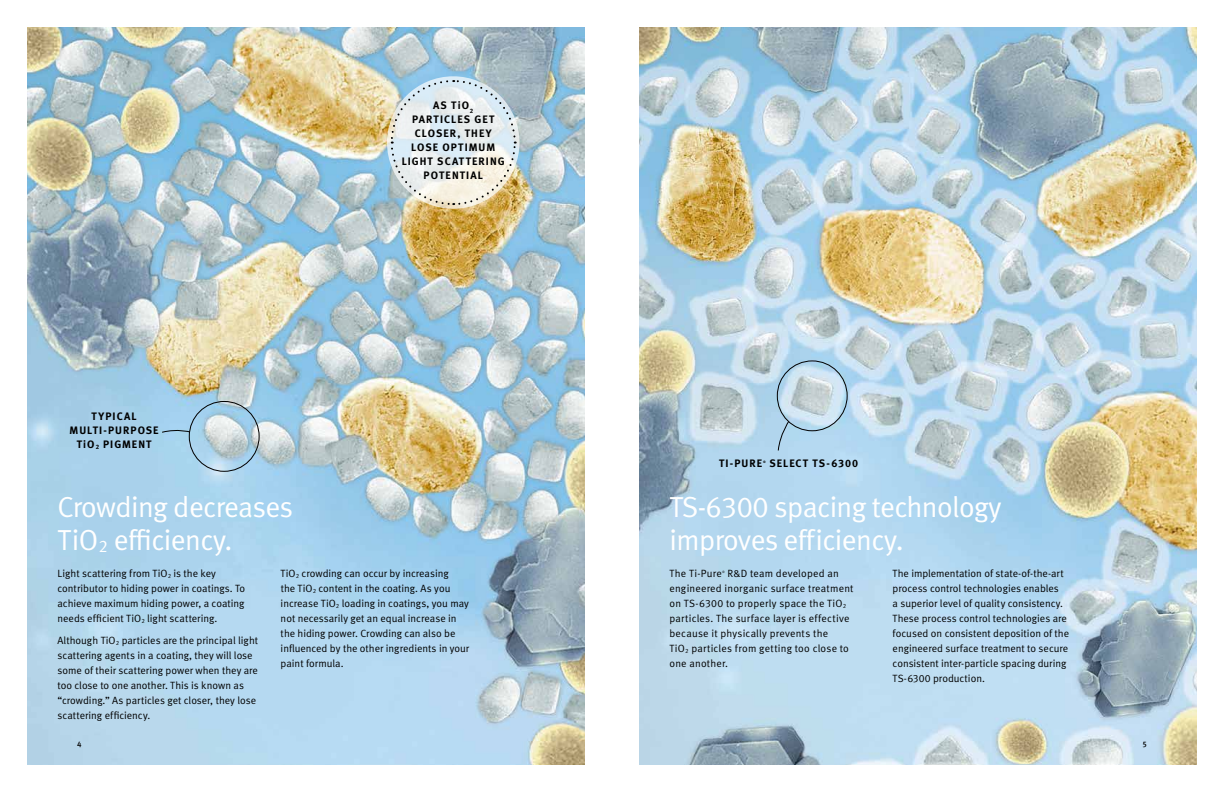
<style>
.page{position:relative;width:1224px;height:792px;background:#fff}
.page>*{position:absolute;margin:0;border:0;box-sizing:border-box;transform-origin:0 0}
.t1{font:29px/33px "Meta Normal LF";letter-spacing:-.02em;color:#fff}
.t2{font:10.8px/14px "Meta Bold LF";letter-spacing:.095em;color:#000;text-align:center}
.t3{font:10.5px/15px "Meta Normal LF";color:#000}
.t4{font:10.5px/15px "Meta Normal LF";letter-spacing:.02em;color:#000}
.t5{font:10.5px "Meta Normal LF";letter-spacing:.03em;color:#000}
.t6{font:8px "Meta Medium LF";color:#000}
.t7{font:3.2px "Meta Normal LF";color:#000}
.t8{font:3.2px "Meta Bold LF";color:#000}
.s1{font-size:6.3px}
.s2{font-size:6.1px}
</style>
<div class="page">
<img style="left:639px;top:27px;width:558px;height:738px">
<img style="left:27px;top:27px;width:558px;height:738px">
<div style="left:777px;top:360px;width:71px;height:71px;border:1px solid #000;border-radius:50%"></div>
<svg style="left:777px;top:421px;width:12px;height:30px"></svg>
<svg style="left:390px;top:79px;width:127px;height:127px;background:#dde3e0"></svg>
<div style="left:189px;top:401px;width:71px;height:71px;border:1px solid #000;border-radius:50%"></div>
<svg style="left:161px;top:429px;width:29px;height:4px"></svg>
<p class="t2" style="left:70px;top:409px;width:91px">TYPICAL<br>MULTI-PURPOSE<br>TiO<span class="s1">2</span> PIGMENT</p>
<p class="t2" style="left:402px;top:98px;width:104px">AS TiO<sub>2<br></sub>PARTICLES GET<br>CLOSER, THEY<br>LOSE OPTIMUM<br>LIGHT SCATTERING<br>POTENTIAL</p>
<p class="t2" style="left:719px;top:457px;width:45px">TI-PURE</p>
<p class="t8" style="left:763px;top:460px;width:4px">®</p>
<p class="t2" style="left:769px;top:457px;width:90px">SELECT TS-6300</p>
<h1 class="t1" style="left:58px;top:490px;width:237px">Crowding decreases<br>TiO<sub>2</sub> efficiency.</h1>
<h1 class="t1" style="left:670px;top:490px;width:333px">TS-6300 spacing technology improves efficiency.</h1>
<p class="t3" style="left:58px;top:566px;width:189px">Light scattering from TiO<span class="s2">2</span> is the key contributor to hiding power in coatings. To achieve maximum hiding power, a coating needs efficient TiO<span class="s2">2</span> light scattering.</p>
<p class="t3" style="left:58px;top:633px;width:202px">Although TiO<sub>2</sub> particles are the principal light scattering agents in a coating, they will lose some of their scattering power when they are too close to one another. This is known as “crowding.” As particles get closer, they lose scattering efficiency.</p>
<p class="t3" style="left:281px;top:566px;width:190px">TiO<sub>2</sub> crowding can occur by increasing<br>the TiO<sub>2</sub> content in the coating. As you increase TiO<sub>2</sub> loading in coatings, you may not necessarily get an equal increase in the hiding power. Crowding can also be influenced by the other ingredients in your paint formula.</p>
<p class="t5" style="left:670px;top:567px;width:54px">The Ti-Pure</p>
<p class="t7" style="left:722px;top:570px;width:4px">®</p>
<p class="t4" style="left:670px;top:566px;width:186px;text-indent:58px">R&amp;D team developed an engineered inorganic surface treatment on TS-6300 to properly space the TiO<sub>2 </sub>particles. The surface layer is effective because it physically prevents the<br>TiO<sub>2</sub> particles from getting too close to one another.</p>
<p class="t3" style="left:893px;top:566px;width:178px">The implementation of state-of-the-art process control technologies enables<br>a superior level of quality consistency.<br>These process control technologies are focused on consistent deposition of the engineered surface treatment to secure consistent inter-particle spacing during TS-6300 production.</p>
<p class="t6" style="left:77px;top:740px;width:6px">4</p>
<p class="t6" style="left:1142px;top:740px;width:6px">5</p>
</div>
